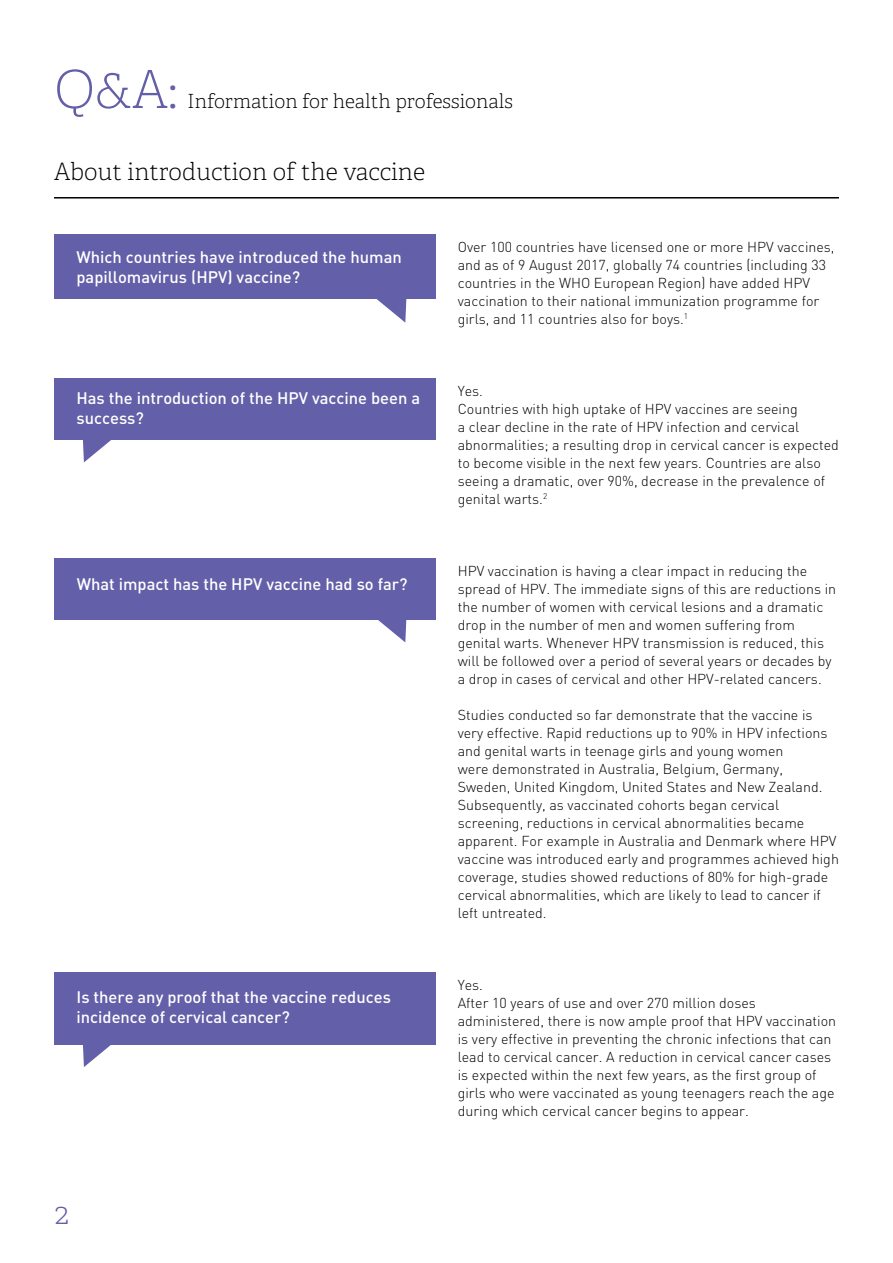
<style>
.page{position:relative;width:893px;height:1263px;background:#fff}
.page>*{position:absolute;margin:0;border:0;box-sizing:border-box;transform-origin:0 0}
.t1{font:100 52.5px "Adelle CYR";color:#635fa8}
.t2{font:100 30px "Adelle CYR";color:#635fa8}
.t3{font:100 24px "Adelle CYR";color:#000}
.t4{font:100 19.5px "Adelle CYR";color:#000}
.t5{font:500 16.5px/19.8px "DIN Pro";color:#fff}
.t6{font:300 14.25px/18px "DIN Pro";color:#000}
.s1{font-size:46.5px}
</style>
<div class="page">
<div style="left:54px;top:558px;width:381px;height:61px;background:#635fa8"></div>
<svg style="left:375px;top:619px;width:32px;height:23px"></svg>
<div style="left:54px;top:234px;width:381px;height:65px;background:#635fa8"></div>
<svg style="left:377px;top:299px;width:30px;height:24px"></svg>
<div style="left:54px;top:378px;width:381px;height:61px;background:#635fa8"></div>
<svg style="left:82px;top:439px;width:32px;height:23px"></svg>
<hr style="left:54px;top:197px;width:785px;height:2px;background:#000">
<div style="left:54px;top:972px;width:381px;height:72px;background:#635fa8"></div>
<svg style="left:82px;top:1044px;width:32px;height:23px"></svg>
<h1 class="t1" style="left:54px;top:53px;width:125px">Q&amp;A<span class="s1">:</span></h1>
<h3 class="t4" style="left:187px;top:88px;width:327px">Information for health professionals</h3>
<h3 class="t3" style="left:54px;top:155px;width:373px">About introduction of the vaccine</h3>
<p class="t5" style="left:76px;top:245px;width:327px">Which countries have introduced the human papillomavirus (HPV) vaccine?</p>
<p class="t5" style="left:76px;top:386px;width:345px">Has the introduction of the HPV vaccine been a success?</p>
<p class="t5" style="left:77px;top:572px;width:332px">What impact has the HPV vaccine had so far?</p>
<p class="t5" style="left:76px;top:985px;width:316px">Is there any proof that the vaccine reduces incidence of cervical cancer?</p>
<p class="t6" style="left:458px;top:237px;width:378px">Over 100 countries have licensed one or more HPV vaccines, and as of 9 August 2017, globally 74 countries (including 33 countries in the WHO European Region) have added HPV vaccination to their national immunization programme for girls, and 11 countries also for boys.<sup>1</sup></p>
<p class="t6" style="left:458px;top:381px;width:383px">Yes.<br>Countries with high uptake of HPV vaccines are seeing<br>a clear decline in the rate of HPV infection and cervical abnormalities; a resulting drop in cervical cancer is expected to become visible in the next few years. Countries are also seeing a dramatic, over 90%, decrease in the prevalence of genital warts.<sup>2</sup></p>
<p class="t6" style="left:458px;top:561px;width:380px">HPV vaccination is having a clear impact in reducing the spread of HPV. The immediate signs of this are reductions in the number of women with cervical lesions and a dramatic drop in the number of men and women suffering from genital warts. Whenever HPV transmission is reduced, this will be followed over a period of several years or decades by a drop in cases of cervical and other HPV-related cancers.</p>
<p class="t6" style="left:458px;top:705px;width:383px">Studies conducted so far demonstrate that the vaccine is very effective. Rapid reductions up to 90% in HPV infections and genital warts in teenage girls and young women<br>were demonstrated in Australia, Belgium, Germany, Sweden, United Kingdom, United States and New Zealand.<br>Subsequently, as vaccinated cohorts began cervical screening, reductions in cervical abnormalities became apparent. For example in Australia and Denmark where HPV vaccine was introduced early and programmes achieved high coverage, studies showed reductions of 80% for high-grade cervical abnormalities, which are likely to lead to cancer if left untreated.</p>
<p class="t6" style="left:458px;top:975px;width:380px">Yes.<br>After 10 years of use and over 270 million doses administered, there is now ample proof that HPV vaccination is very effective in preventing the chronic infections that can lead to cervical cancer. A reduction in cervical cancer cases is expected within the next few years, as the first group of girls who were vaccinated as young teenagers reach the age during which cervical cancer begins to appear.</p>
<h2 class="t2" style="left:55px;top:1193px;width:15px">2</h2>
</div>
